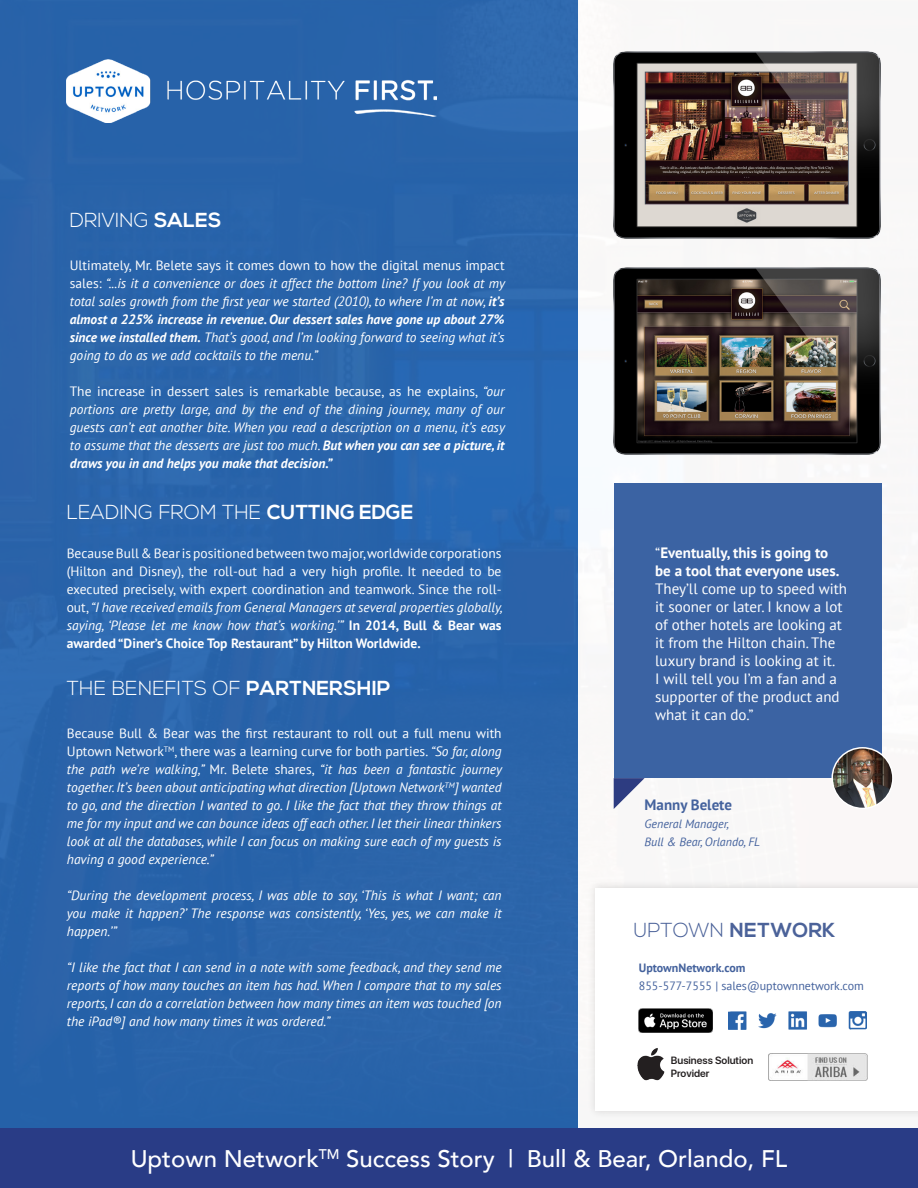
<style>
.page{position:relative;width:918px;height:1188px;background:#fff}
.page>*{position:absolute;margin:0;border:0;box-sizing:border-box;transform-origin:0 0}
.t1{font:500 24px "Avenir";color:#fff}
.H1_Header_White{font:300 20.25px "Nexa";color:#fff}
.H1_Header_White-2{font:700 20.25px "Nexa";color:#4b6299}
.Paragraph_Text_White{font:15px/18px "PT Sans";color:#fff}
.Paragraph_Text_White-2{font:700 15px "PT Sans";color:#44629d}
.Paragraph_Text_White-3{font:italic 13.5px/18px "PT Sans";color:#fff;text-align:justify}
.Paragraph_Text_White-4{font:13.5px/18px "PT Sans";color:#fff;text-align:justify}
.Paragraph_Text_White-5{font:12px/18px "PT Sans";color:#44629d}
.Paragraph_Text_White-6{font:italic 12px/18px "PT Sans";color:#44629d}
.t2{font:600 10.5px/13.5px "SFUI Display";color:#231f20}
.s1{font-weight:700}
.s2{font-style:normal}
.s3{font-style:italic}
.s4{font-weight:300}
</style>
<div class="page">
<div style="left:0;top:0;width:578px;height:1188px;background:#2964a9"></div>
<div style="left:578px;top:0;width:340px;height:1188px;background:#f9f8f7"></div>
<div style="left:0;top:1129px;width:918px;height:59px;background:#293c86"></div>
<img style="left:67px;top:60px;width:369px;height:63px">
<div style="left:614px;top:483px;width:267px;height:295px;background:#3b63a3"></div>
<svg style="left:614px;top:778px;width:31px;height:31px"></svg>
<img style="left:832px;top:748px;width:61px;height:60px;border-radius:30px">
<div style="left:831px;top:747px;width:63px;height:62px;border:2px solid #fff;border-radius:50%"></div>
<img style="left:614px;top:267px;width:266px;height:188px">
<img style="left:614px;top:51px;width:266px;height:187px">
<div style="left:588px;top:880px;width:330px;height:239px;background:#f2f1f1"></div>
<div style="left:596px;top:888px;width:322px;height:223px;background:#fff"></div>
<img style="left:637px;top:1048px;width:28px;height:33px">
<img style="left:768px;top:1053px;width:99px;height:27px">
<img style="left:639px;top:1008px;width:73px;height:25px">
<img style="left:728px;top:1012px;width:138px;height:18px">
<p class="H1_Header_White" style="left:70px;top:208px;width:153px">DRIVING <span class="s1">SALES</span></p>
<p class="Paragraph_Text_White-3" style="left:70px;top:256px;width:437px"><span class="s2">Ultimately, Mr. Belete says it comes down to how the digital menus impact sales:</span> “...is it a convenience or does it affect the bottom line? If you look at my total sales growth from the first year we started (2010), to where I’m at now, <span class="s1">it’s almost a 225% increase in revenue. Our dessert sales have gone up about 27% since we installed them.</span> That’s good, and I’m looking forward to seeing what it’s going to do as we add cocktails to the menu.”</p>
<p class="Paragraph_Text_White-3" style="left:70px;top:382px;width:437px"><span class="s2">The increase in dessert sales is remarkable because, as he explains,</span> “our portions are pretty large, and by the end of the dining journey, many of our guests can’t eat another bite. When you read a description on a menu, it’s easy to assume that the desserts are just too much. <span class="s1">But when you can see a picture, it draws you in and helps you make that decision.”</span></p>
<p class="H1_Header_White" style="left:67px;top:500px;width:348px">LEADING FROM THE <span class="s1">CUTTING EDGE</span></p>
<p class="Paragraph_Text_White-4" style="left:67px;top:544px;width:437px">Because Bull &amp; Bear is positioned between two major, worldwide corporations (Hilton and Disney), the roll-out had a very high profile. It needed to be executed precisely, with expert coordination and teamwork. Since the roll&shy;out, <span class="s3">“I have received emails from General Managers at several properties globally, saying, ‘Please let me know how that’s working.’”</span> <span class="s1">In 2014, Bull &amp; Bear was awarded “Diner’s Choice Top Restaurant” by Hilton Worldwide.</span></p>
<p class="Paragraph_Text_White" style="left:655px;top:543px;width:193px">“<span class="s1">Eventually, this is going to be a tool that everyone uses.<br></span>They’ll come up to speed with it sooner or later. I know a lot of other hotels are looking at it from the Hilton chain. The luxury brand is looking at it.<br>I will tell you I’m a fan and a supporter of the product and what it can do.”</p>
<p class="H1_Header_White" style="left:67px;top:676px;width:325px">THE BENEFITS OF <span class="s1">PARTNERSHIP</span></p>
<p class="Paragraph_Text_White-3" style="left:67px;top:724px;width:437px"><span class="s2">Because Bull &amp; Bear was the first restaurant to roll out a full menu with Uptown Network</span><sup>TM</sup><span class="s2">, there was a learning curve for both parties.</span> “So far, along the path we’re walking,” <span class="s2">Mr. Belete shares,</span> “it has been a fantastic journey together. It’s been about anticipating what direction [Uptown Network<sup>TM</sup>] wanted to go, and the direction I wanted to go. I like the fact that they throw things at me for my input and we can bounce ideas off each other. I let their linear thinkers look at all the databases, while I can focus on making sure each of my guests is having a good experience.”</p>
<p class="Paragraph_Text_White-3" style="left:67px;top:886px;width:436px">“During the development process, I was able to say, ‘This is what I want; can you make it happen?’ The response was consistently, ‘Yes, yes, we can make it happen.’”</p>
<p class="Paragraph_Text_White-3" style="left:67px;top:958px;width:436px">“I like the fact that I can send in a note with some feedback, and they send me reports of how many touches an item has had. When I compare that to my sales reports, I can do a correlation between how many times an item was touched [on the iPad®] and how many times it was ordered.”</p>
<p class="Paragraph_Text_White-2" style="left:645px;top:795px;width:89px">Manny Belete</p>
<p class="Paragraph_Text_White-6" style="left:645px;top:815px;width:117px">General Manager,<br>Bull &amp; Bear, Orlando, FL</p>
<p class="H1_Header_White-2" style="left:634px;top:918px;width:203px"><span class="s4">UPTOWN</span> NETWORK</p>
<p class="Paragraph_Text_White-5" style="left:639px;top:959px;width:227px"><span class="s1">UptownNetwork.com<br></span>855-577-7555 | sales@uptownnetwork.com</p>
<p class="t2" style="left:671px;top:1054px;width:84px">Business Solution<br>Provider</p>
<p class="t1" style="left:131px;top:1138px;width:658px">Uptown Network<sup>TM</sup> Success Story | Bull &amp; Bear, Orlando, FL</p>
</div>
